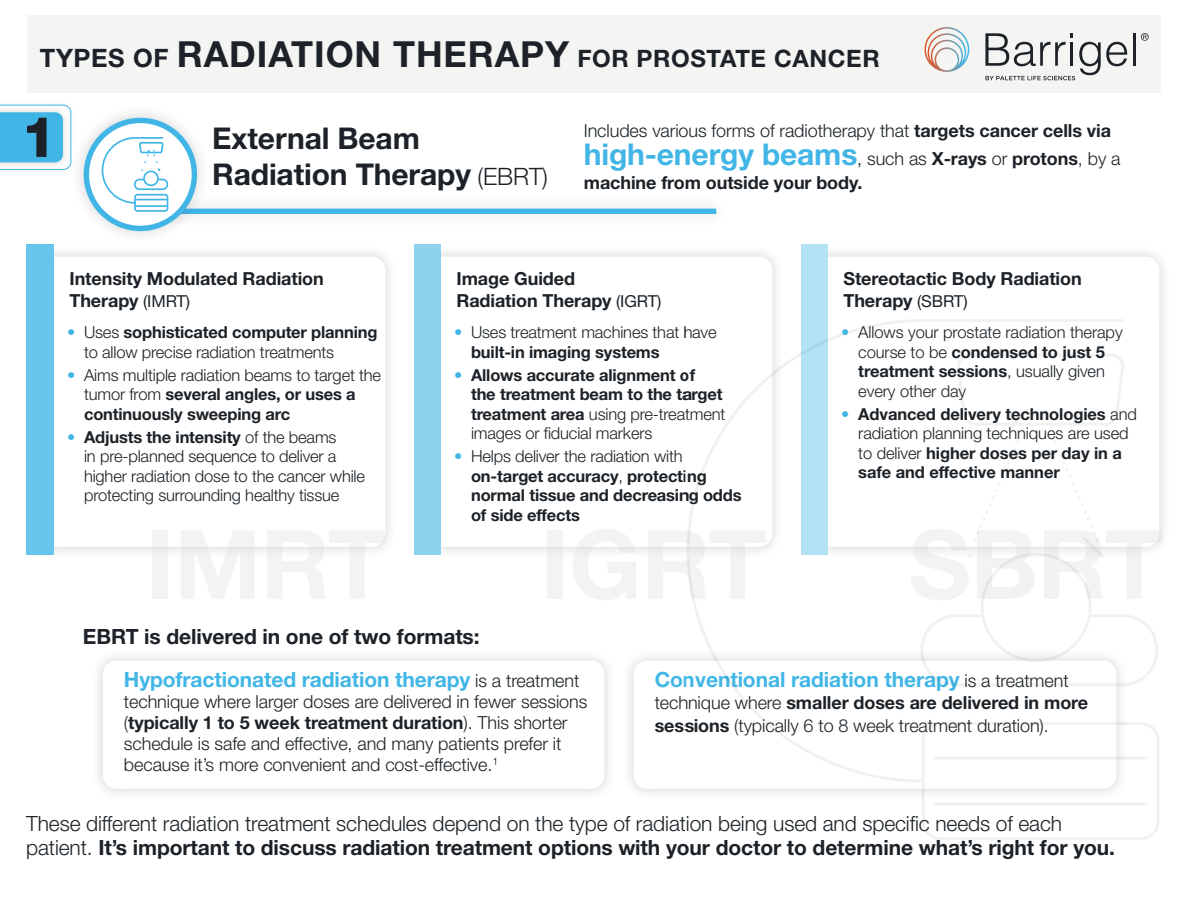
<style>
.page{position:relative;width:1188px;height:918px;background:#fff}
.page>*{position:absolute;margin:0;border:0;box-sizing:border-box;transform-origin:0 0}
.t1{font:700 30px "Helvetica Neue LT Std";letter-spacing:-.005em;color:#41b6e6}
.t2{font:700 30px/36px "Helvetica Neue LT Std";letter-spacing:-.005em;color:#1c2227}
.t3{font:700 24px "Helvetica Neue LT Std";letter-spacing:.025em;color:#1c2227}
.t4{font:300 21px/24px "Helvetica Neue LT Std";letter-spacing:-.005em;color:#1c2227}
.t5{font:700 21px "Helvetica Neue LT Std";letter-spacing:-.005em;color:#41b6e6}
.t6{font:700 21px "Helvetica Neue LT Std";letter-spacing:-.005em;color:#1c2227}
.t7{font:300 18px/21px "Helvetica Neue LT Std";letter-spacing:-.005em;color:#1c2227}
.t8{font:700 18px/22.5px "Helvetica Neue LT Std";letter-spacing:-.005em;color:#1c2227}
.t9{font:300 16.5px/19.5px "Helvetica Neue LT Std";letter-spacing:-.01em;color:#1c2227}
.t10{font:700 16.5px/19.5px "Helvetica Neue LT Std";letter-spacing:-.01em;color:#1c2227}
.s1{font-size:25.35px}
.s2{font-size:36px}
.s3{font-weight:300;font-size:24px}
.s4{font-weight:700}
.s5{font-weight:300;font-size:18px;color:#1c2227}
.s6{font-size:18px;color:#1c2227}
.s7{font-weight:400;font-size:16.5px}
.s8{font-weight:700;color:#41b6e6}
.s9{color:#41b6e6}
.s10{font-weight:300}
</style>
<div class="page">
<div style="left:28px;top:244px;width:369px;height:315px;background:#f7f7f7"></div>
<div style="left:40px;top:257px;width:345px;height:290px;background:#fff;border-radius:14px"></div>
<div style="left:27px;top:15px;width:1134px;height:77px;background:#f4f4f3"></div>
<hr style="left:1133px;top:33px;width:3px;height:33px;background:#1c2227">
<svg style="left:924px;top:27px;width:45px;height:45px"></svg>
<svg style="left:1141px;top:33px;width:8px;height:8px"></svg>
<svg style="left:985px;top:33px;width:142px;height:47px"></svg>
<div style="left:27px;top:244px;width:27px;height:311px;background:#67c5eb"></div>
<div style="left:154px;top:195px;width:576px;height:33px;background:#f9f9f9"></div>
<div style="left:168px;top:209px;width:548px;height:5px;background:#41b6e6"></div>
<div style="left:70px;top:104px;width:141px;height:141px;background:#231f20;opacity:.2"></div>
<svg style="left:86px;top:120px;width:108px;height:108px"></svg>
<svg style="left:101px;top:136px;width:68px;height:77px"></svg>
<div style="left:84px;top:118px;width:113px;height:113px;border:5px solid #41b6e6;border-radius:50%"></div>
<div style="left:415px;top:244px;width:369px;height:315px;background:#231f20;opacity:.2"></div>
<div style="left:427px;top:257px;width:345px;height:290px;background:#fff;border-radius:14px"></div>
<div style="left:414px;top:244px;width:27px;height:311px;background:#8dd3f0"></div>
<div style="left:802px;top:244px;width:369px;height:315px;background:#f8f7f8"></div>
<div style="left:814px;top:257px;width:345px;height:290px;background:#fff;border-radius:14px"></div>
<div style="left:801px;top:244px;width:27px;height:311px;background:#b3e2f5"></div>
<div style="left:0;top:98px;width:78px;height:78px;background:#231f20;opacity:.2"></div>
<svg style="left:0;top:105px;width:71px;height:65px"></svg>
<div style="left:90px;top:648px;width:526px;height:153px;background:#231f20;opacity:.2"></div>
<div style="left:103px;top:661px;width:501px;height:128px;background:#fff;border-radius:14px"></div>
<div style="left:621px;top:648px;width:507px;height:153px;background:#f8f8f8"></div>
<div style="left:634px;top:661px;width:482px;height:128px;background:#fff;border-radius:14px"></div>
<svg style="left:685px;top:318px;width:476px;height:522px"></svg>
<div style="left:982px;top:554px;width:108px;height:107px;background:#fff;border-radius:50%"></div>
<div style="left:981px;top:553px;width:111px;height:109px;border:3px solid #f0f0ef;border-radius:50%"></div>
<svg style="left:1006px;top:406px;width:26px;height:25px"></svg>
<svg style="left:971px;top:438px;width:50px;height:106px"></svg>
<svg style="left:1051px;top:438px;width:55px;height:122px"></svg>
<p class="t3" style="left:40px;top:43px;width:841px"><span class="s1">TYPES OF</span> <span class="s2">RADIATION THERAPY</span> FOR PROSTATE CANCER</p>
<p class="t2" style="left:212px;top:120px;width:337px">External Beam<br>Radiation Therapy <span class="s3">(EBRT)</span></p>
<p class="t7" style="left:584px;top:119px;width:529px">Includes various forms of radiotherapy that <span class="s4">targets cancer cells via</span></p>
<p class="t1" style="left:584px;top:136px;width:538px">high-energy beams<span class="s5">, such as</span> <span class="s6">X-rays</span> <span class="s5">or</span> <span class="s6">protons</span><span class="s5">, by a</span></p>
<p class="t8" style="left:584px;top:171px;width:280px">machine from outside your body.</p>
<p class="t8" style="left:69px;top:267px;width:256px">Intensity Modulated Radiation<br>Therapy <span class="s7">(IMRT)</span></p>
<p class="t9" style="left:84px;top:322px;width:295px;text-indent:-17px"><span class="s8">•</span> Uses <span class="s4">sophisticated computer planning </span>to allow precise radiation treatments</p>
<p class="t9" style="left:84px;top:365px;width:299px;text-indent:-17px"><span class="s8">•</span> Aims multiple radiation beams to target the tumor from <span class="s4">several angles, or uses a continuously sweeping arc</span></p>
<p class="t9" style="left:84px;top:427px;width:283px;text-indent:-17px"><span class="s8">•</span> <span class="s4">Adjusts the intensity</span> of the beams<br>in pre-planned sequence to deliver a higher radiation dose to the cancer while protecting surrounding healthy tissue</p>
<p class="t8" style="left:456px;top:267px;width:207px">Image Guided<br>Radiation Therapy <span class="s7">(IGRT)</span></p>
<p class="t8" style="left:843px;top:267px;width:240px">Stereotactic Body Radiation<br>Therapy <span class="s7">(SBRT)</span></p>
<p class="t9" style="left:471px;top:322px;width:247px;text-indent:-17px"><span class="s8">•</span> Uses treatment machines that have <span class="s4">built-in imaging systems</span></p>
<p class="t10" style="left:471px;top:365px;width:256px;text-indent:-17px"><span class="s9">•</span> Allows accurate alignment of<br>the treatment beam to the target treatment area <span class="s10">using pre-treatment images or fiducial markers</span></p>
<p class="t10" style="left:471px;top:446px;width:272px;text-indent:-17px"><span class="s9">•</span> <span class="s10">Helps deliver the radiation with </span>on-target accuracy<span class="s10">,</span> protecting normal tissue and decreasing odds of side effects</p>
<p class="t9" style="left:858px;top:322px;width:266px;text-indent:-17px"><span class="s8">•</span> Allows your prostate radiation therapy course to be <span class="s4">condensed to just 5 treatment sessions</span>, usually given every other day</p>
<p class="t10" style="left:858px;top:404px;width:280px;text-indent:-17px"><span class="s9">•</span> Advanced delivery technologies <span class="s10">and radiation planning techniques are used to deliver</span> higher doses per day in a safe and effective manner</p>
<p class="t6" style="left:83px;top:623px;width:398px">EBRT is delivered in one of two formats:</p>
<p class="t5" style="left:124px;top:666px;width:457px">Hypofractionated radiation therapy <span class="s5">is a treatment</span></p>
<p class="t7" style="left:124px;top:691px;width:465px">technique where larger doses are delivered in fewer sessions (<span class="s4">typically 1 to 5 week treatment duration</span>). This shorter schedule is safe and effective, and many patients prefer it because it’s more convenient and cost-effective.<sup>1</sup></p>
<p class="t5" style="left:655px;top:666px;width:415px">Conventional radiation therapy <span class="s5">is a treatment</span></p>
<p class="t7" style="left:655px;top:691px;width:435px;line-height:22.5px">technique where <span class="s4">smaller doses are delivered in more sessions</span> (typically 6 to 8 week treatment duration).</p>
<p class="t4" style="left:26px;top:811px;width:1090px">These different radiation treatment schedules depend on the type of radiation being used and specific needs of each patient. <span class="s4">It’s important to discuss radiation treatment options with your doctor to determine what’s right for you.</span></p>
</div>
